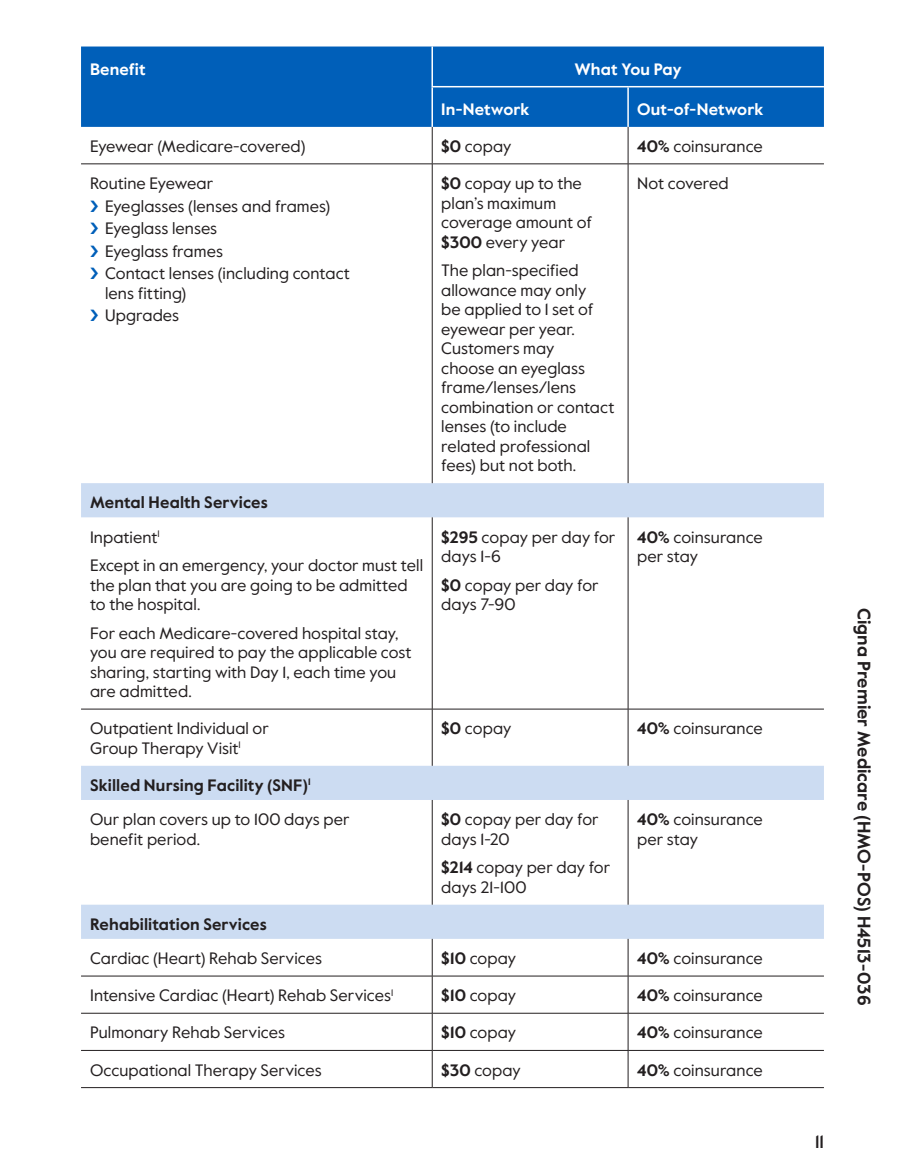
<style>
.page{position:relative;width:905px;height:1175px;background:#fff}
.page>*{position:absolute;margin:0;border:0;box-sizing:border-box;transform-origin:0 0}
.margin_plan_name{font:700 18px "Value Sans Pro";color:#231f20}
.t1{font:500 18px "Value Sans Pro";color:#231f20}
.table_para{font:16.5px/19.5px "Value Sans Pro";letter-spacing:.005em;color:#231f20}
.table_row_h1{font:700 16.5px "Value Sans Pro";letter-spacing:.005em;color:#231f20}
.table_col_h1_align_right{font:700 16.5px "Value Sans Pro";letter-spacing:.005em;color:#fff}
.table_text{font:16.5px "Value Sans Pro";letter-spacing:-.005em;color:#231f20}
.table_col_h1_align_center{font:700 16.5px "Value Sans Pro";color:#fff}
.s1{font-weight:700}
</style>
<div class="page">
<div style="left:81px;top:46px;width:743px;height:81px;background:#005fb9"></div>
<svg style="left:81px;top:483px;width:743px;height:455px"></svg>
<hr style="left:81px;top:164px;width:351px;height:1px;background:#231f20">
<hr style="left:432px;top:127px;width:1px;height:37px;background:#231f20">
<hr style="left:432px;top:517px;width:1px;height:192px;background:#231f20">
<hr style="left:432px;top:800px;width:1px;height:104px;background:#231f20">
<hr style="left:432px;top:938px;width:1px;height:37px;background:#231f20">
<hr style="left:432px;top:976px;width:1px;height:37px;background:#231f20">
<hr style="left:432px;top:1013px;width:1px;height:37px;background:#231f20">
<hr style="left:432px;top:1050px;width:1px;height:37px;background:#231f20">
<hr style="left:627px;top:127px;width:1px;height:37px;background:#231f20">
<hr style="left:627px;top:517px;width:1px;height:192px;background:#231f20">
<hr style="left:627px;top:800px;width:1px;height:104px;background:#231f20">
<hr style="left:627px;top:938px;width:1px;height:37px;background:#231f20">
<hr style="left:627px;top:976px;width:1px;height:37px;background:#231f20">
<hr style="left:627px;top:1013px;width:1px;height:37px;background:#231f20">
<hr style="left:627px;top:1050px;width:1px;height:37px;background:#231f20">
<hr style="left:81px;top:709px;width:351px;height:1px;background:#231f20">
<hr style="left:81px;top:1087px;width:351px;height:1px;background:#231f20">
<hr style="left:432px;top:1087px;width:196px;height:1px;background:#231f20">
<hr style="left:628px;top:1087px;width:196px;height:1px;background:#231f20">
<hr style="left:432px;top:975px;width:196px;height:1px;background:#231f20">
<hr style="left:628px;top:975px;width:196px;height:1px;background:#231f20">
<hr style="left:81px;top:1013px;width:351px;height:1px;background:#231f20">
<hr style="left:432px;top:1013px;width:196px;height:1px;background:#231f20">
<hr style="left:628px;top:1013px;width:196px;height:1px;background:#231f20">
<hr style="left:81px;top:1050px;width:351px;height:1px;background:#231f20">
<hr style="left:432px;top:1050px;width:196px;height:1px;background:#231f20">
<hr style="left:628px;top:1050px;width:196px;height:1px;background:#231f20">
<hr style="left:431px;top:47px;width:2px;height:39px;background:#fff">
<hr style="left:628px;top:86px;width:196px;height:1px;background:#fff">
<hr style="left:431px;top:86px;width:197px;height:1px;background:#fff">
<hr style="left:627px;top:87px;width:1px;height:40px;background:#fff">
<hr style="left:431px;top:87px;width:2px;height:40px;background:#fff">
<hr style="left:432px;top:164px;width:196px;height:1px;background:#231f20">
<hr style="left:432px;top:164px;width:1px;height:319px;background:#231f20">
<hr style="left:628px;top:164px;width:196px;height:1px;background:#231f20">
<hr style="left:627px;top:164px;width:1px;height:319px;background:#231f20">
<hr style="left:81px;top:975px;width:351px;height:1px;background:#231f20">
<hr style="left:432px;top:709px;width:196px;height:1px;background:#231f20">
<hr style="left:432px;top:709px;width:1px;height:56px;background:#231f20">
<hr style="left:628px;top:709px;width:196px;height:1px;background:#231f20">
<hr style="left:627px;top:709px;width:1px;height:56px;background:#231f20">
<p class="table_col_h1_align_right" style="left:90px;top:59px;width:57px">Benefit</p>
<p class="table_col_h1_align_center" style="left:574px;top:59px;width:109px">What You Pay</p>
<p class="table_col_h1_align_right" style="left:441px;top:99px;width:90px">In-Network</p>
<p class="table_col_h1_align_right" style="left:637px;top:99px;width:128px">Out-of-Network</p>
<p class="table_para" style="left:90px;top:137px;width:217px">Eyewear (Medicare-covered)</p>
<p class="table_para" style="left:441px;top:137px;width:72px"><span class="s1">$0</span> copay</p>
<p class="table_para" style="left:637px;top:137px;width:127px"><span class="s1">40%</span> coinsurance</p>
<p class="table_text" style="left:90px;top:173px;width:125px">Routine Eyewear</p>
<p class="table_para" style="left:105px;top:196px;width:227px">Eyeglasses (lenses and frames)</p>
<p class="table_para" style="left:105px;top:219px;width:114px">Eyeglass lenses</p>
<p class="table_para" style="left:105px;top:241px;width:119px">Eyeglass frames</p>
<p class="table_para" style="left:105px;top:264px;width:246px">Contact lenses (including contact lens fitting)</p>
<p class="table_para" style="left:105px;top:306px;width:76px">Upgrades</p>
<p class="table_para" style="left:441px;top:174px;width:152px"><span class="s1">$0</span> copay up to the plan’s maximum coverage amount of <span class="s1">$300</span> every year</p>
<p class="table_para" style="left:441px;top:261px;width:175px">The plan-specified allowance may only<br>be applied to 1 set of eyewear per year.<br>Customers may<br>choose an eyeglass frame/lenses/lens combination or contact lenses (to include related professional fees) but not both.</p>
<p class="table_para" style="left:637px;top:174px;width:93px">Not covered</p>
<p class="table_row_h1" style="left:90px;top:492px;width:179px">Mental Health Services</p>
<p class="table_para" style="left:90px;top:527px;width:71px">Inpatient<sup>1</sup></p>
<p class="table_para" style="left:90px;top:556px;width:334px">Except in an emergency, your doctor must tell the plan that you are going to be admitted to the hospital.</p>
<p class="table_para" style="left:90px;top:623px;width:323px">For each Medicare-covered hospital stay, you are required to pay the applicable cost sharing, starting with Day 1, each time you are admitted.</p>
<p class="table_para" style="left:441px;top:527px;width:176px"><span class="s1">$295</span> copay per day for days 1-6</p>
<p class="table_para" style="left:441px;top:575px;width:159px"><span class="s1">$0</span> copay per day for days 7-90</p>
<p class="table_para" style="left:637px;top:527px;width:127px"><span class="s1">40%</span> coinsurance per stay</p>
<p class="table_para" style="left:90px;top:719px;width:180px">Outpatient Individual or<br>Group Therapy Visit<sup>1</sup></p>
<p class="table_para" style="left:441px;top:719px;width:72px"><span class="s1">$0</span> copay</p>
<p class="table_para" style="left:637px;top:719px;width:127px"><span class="s1">40%</span> coinsurance</p>
<p class="table_row_h1" style="left:90px;top:775px;width:222px">Skilled Nursing Facility (SNF)<sup>1</sup></p>
<p class="table_para" style="left:90px;top:810px;width:261px">Our plan covers up to 100 days per benefit period.</p>
<p class="table_para" style="left:441px;top:810px;width:159px"><span class="s1">$0</span> copay per day for days 1-20</p>
<p class="table_para" style="left:441px;top:858px;width:171px"><span class="s1">$214</span> copay per day for days 21-100</p>
<p class="table_para" style="left:637px;top:810px;width:127px"><span class="s1">40%</span> coinsurance per stay</p>
<p class="table_row_h1" style="left:90px;top:914px;width:178px">Rehabilitation Services</p>
<p class="table_para" style="left:90px;top:948px;width:233px">Cardiac (Heart) Rehab Services</p>
<p class="table_para" style="left:441px;top:948px;width:76px"><span class="s1">$10</span> copay</p>
<p class="table_para" style="left:637px;top:948px;width:127px"><span class="s1">40%</span> coinsurance</p>
<p class="table_para" style="left:90px;top:986px;width:305px">Intensive Cardiac (Heart) Rehab Services<sup>1</sup></p>
<p class="table_para" style="left:441px;top:986px;width:76px"><span class="s1">$10</span> copay</p>
<p class="table_para" style="left:637px;top:986px;width:127px"><span class="s1">40%</span> coinsurance</p>
<p class="table_para" style="left:90px;top:1023px;width:196px">Pulmonary Rehab Services</p>
<p class="table_para" style="left:441px;top:1023px;width:76px"><span class="s1">$10</span> copay</p>
<p class="table_para" style="left:637px;top:1023px;width:127px"><span class="s1">40%</span> coinsurance</p>
<p class="table_para" style="left:90px;top:1060px;width:233px">Occupational Therapy Services</p>
<p class="table_para" style="left:441px;top:1060px;width:81px"><span class="s1">$30</span> copay</p>
<p class="table_para" style="left:637px;top:1060px;width:127px"><span class="s1">40%</span> coinsurance</p>
<p class="margin_plan_name" style="left:874px;top:608px;width:399px;rotate:90deg">Cigna Premier Medicare (HMO-POS) H4513-036</p>
<p class="t1" style="left:815px;top:1130px;width:10px">11</p>
</div>
